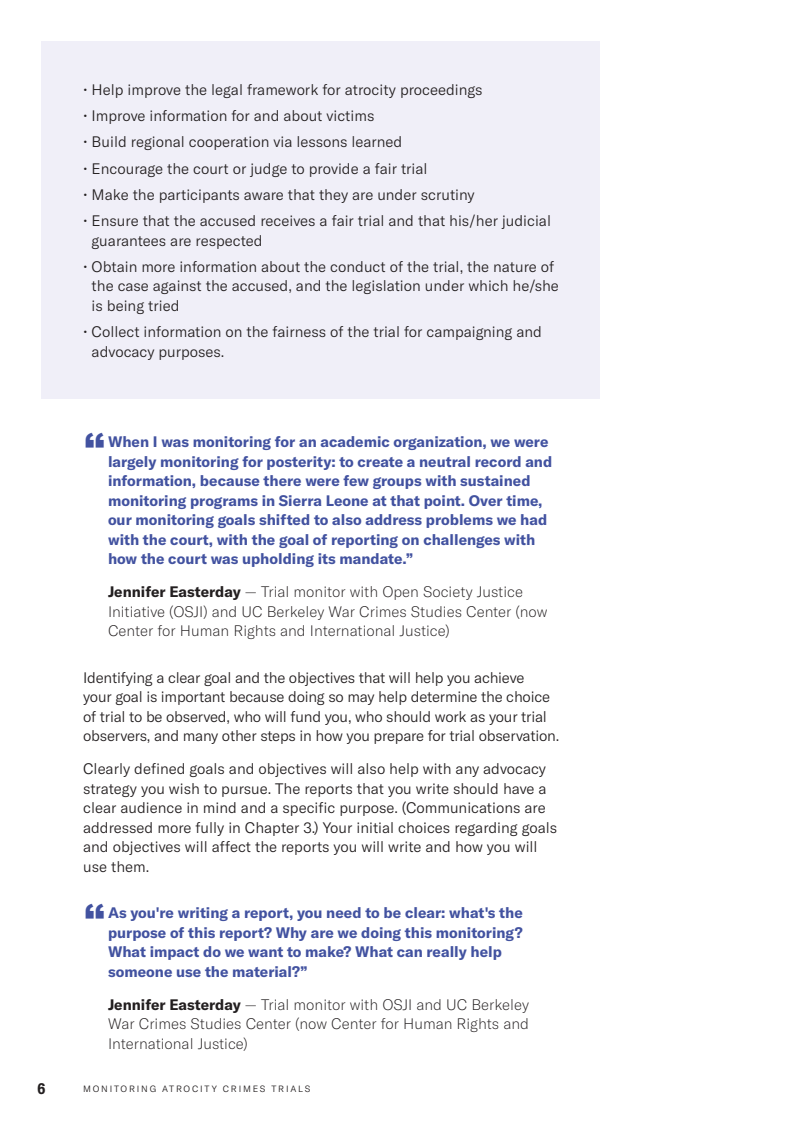
<style>
.page{position:relative;width:810px;height:1134px;background:#fff}
.page>*{position:absolute;margin:0;border:0;box-sizing:border-box;transform-origin:0 0}
.t1{font:700 46.5px "GT America";color:#4252a0}
.t2{font:300 15px/19.5px "GT America";color:#231f20}
.t3{font:700 15px/19.5px "GT America";color:#4252a0}
.t4{font:100 15px/19.5px "GT America";color:#231f20}
.t5{font:700 condensed 15px "GT America";color:#231f20}
.t6{font:300 9px "GT America";letter-spacing:.2em;color:#231f20}
.s1{font-weight:700}
</style>
<div class="page">
<div style="left:41px;top:41px;width:558px;height:357px;background:#f0eff8"></div>
<p class="t2" style="left:83px;top:80px;width:401px">• Help improve the legal framework for atrocity proceedings</p>
<p class="t2" style="left:83px;top:106px;width:293px">• Improve information for and about victims</p>
<p class="t2" style="left:83px;top:132px;width:321px">• Build regional cooperation via lessons learned</p>
<p class="t2" style="left:83px;top:159px;width:346px">• Encourage the court or judge to provide a fair trial</p>
<p class="t2" style="left:83px;top:185px;width:393px">• Make the participants aware that they are under scrutiny</p>
<p class="t2" style="left:92px;top:211px;width:461px;text-indent:-9px">• Ensure that the accused receives a fair trial and that his/her judicial guarantees are respected</p>
<p class="t2" style="left:92px;top:257px;width:469px;text-indent:-9px">• Obtain more information about the conduct of the trial, the nature of the case against the accused, and the legislation under which he/she is being tried</p>
<p class="t2" style="left:92px;top:322px;width:452px;text-indent:-9px">• Collect information on the fairness of the trial for campaigning and advocacy purposes.</p>
<h1 class="t1" style="left:83px;top:421px;width:25px">“</h1>
<p class="t3" style="left:108px;top:432px;width:446px">When I was monitoring for an academic organization, we were largely monitoring for posterity: to create a neutral record and information, because there were few groups with sustained monitoring programs in Sierra Leone at that point. Over time, our monitoring goals shifted to also address problems we had with the court, with the goal of reporting on challenges with how the court was upholding its mandate.”</p>
<p class="t4" style="left:108px;top:582px;width:441px"><span class="s1">Jennifer Easterday</span> — Trial monitor with Open Society Justice<br>Initiative (OSJI) and UC Berkeley War Crimes Studies Center (now<br>Center for Human Rights and International Justice)</p>
<p class="t2" style="left:83px;top:668px;width:478px">Identifying a clear goal and the objectives that will help you achieve<br>your goal is important because doing so may help determine the choice of trial to be observed, who will fund you, who should work as your trial observers, and many other steps in how you prepare for trial observation.</p>
<p class="t2" style="left:83px;top:759px;width:476px">Clearly defined goals and objectives will also help with any advocacy strategy you wish to pursue. The reports that you write should have a clear audience in mind and a specific purpose. (Communications are addressed more fully in Chapter 3.) Your initial choices regarding goals and objectives will affect the reports you will write and how you will use them.</p>
<h1 class="t1" style="left:83px;top:892px;width:25px">“</h1>
<p class="t3" style="left:108px;top:903px;width:416px">As you're writing a report, you need to be clear: what's the purpose of this report? Why are we doing this monitoring?<br>What impact do we want to make? What can really help someone use the material?”</p>
<p class="t4" style="left:108px;top:995px;width:423px;text-align:justify"><span class="s1">Jennifer Easterday</span> — Trial monitor with OSJI and UC Berkeley War Crimes Studies Center (now Center for Human Rights and International Justice)</p>
<p class="t5" style="left:38px;top:1079px;width:9px">6</p>
<p class="t6" style="left:83px;top:1084px;width:229px">MONITORING ATROCITY CRIMES TRIALS</p>
</div>
